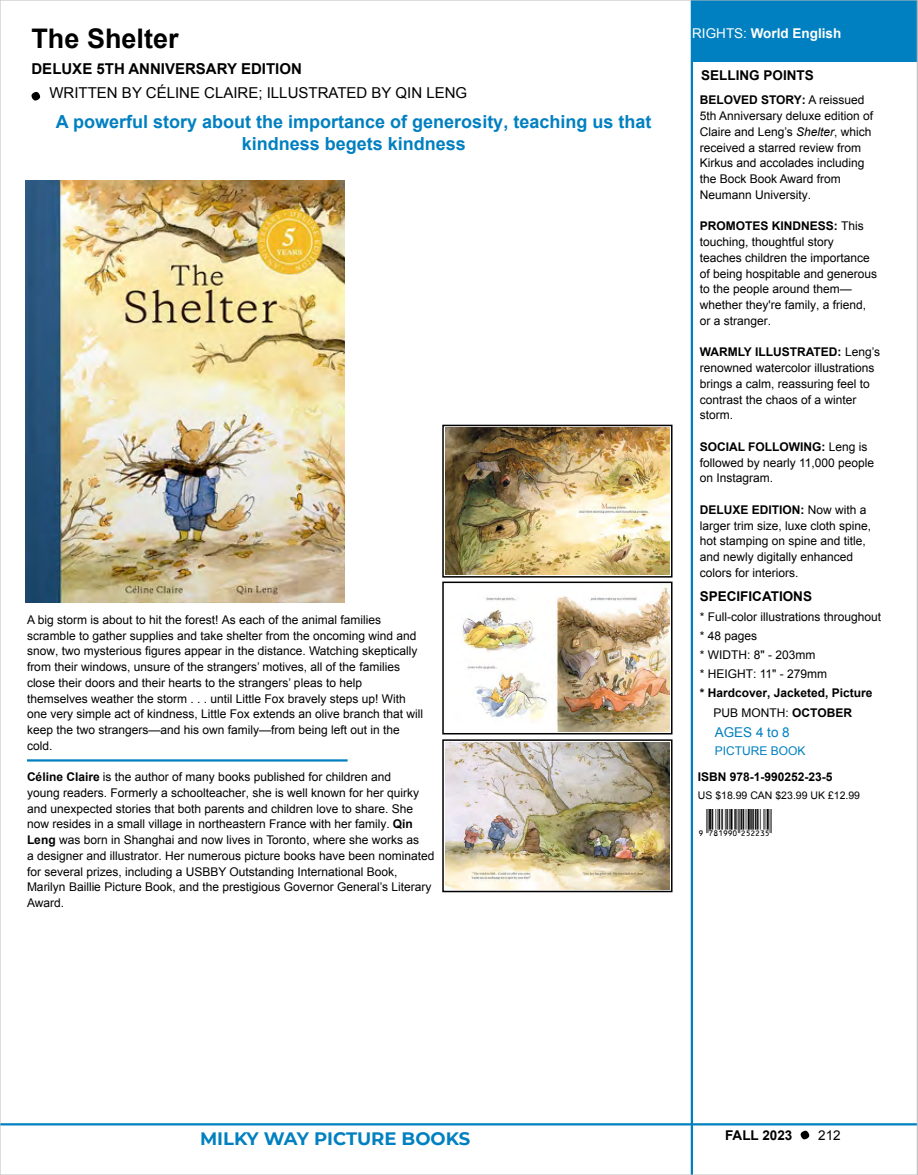
<style>
.page{position:relative;width:918px;height:1175px;background:#fff}
.page>*{position:absolute;margin:0;border:0;box-sizing:border-box;transform-origin:0 0}
.t1{font:27px "UPC Half";color:#000}
.t2{font:700 27px "Arial";color:#000}
.t3{font:700 18px/22.5px "Arial";color:#0080c0;text-align:center}
.t4{font:700 18px "Montserrat";color:#0080c0}
.t5{font:15px/24.6px "Arial";color:#000}
.t6{font:700 13.5px "Arial";color:#000}
.t7{font:700 13.5px "Arial";color:#fff}
.t8{font:13.5px "Arial";color:#0080c0}
.t9{font:13.5px "Arial";color:#000}
.t10{font:12px/15.8px "Arial";color:#000}
.t11{font:700 12px/25.7px "Arial";color:#000}
.t12{font:10.5px "Arial";color:#000}
.s1{font-weight:700}
.s2{font-weight:400}
.s3{font-style:italic}
.s4{font-weight:400;color:#0080c0}
</style>
<div class="page">
<div style="left:801px;top:1131px;width:7px;height:7px;background:#000;border-radius:3px"></div>
<div style="left:801px;top:1130px;width:8px;height:9px;border:2px solid #000;border-radius:3px"></div>
<hr style="left:0;top:1123px;width:918px;height:2px;background:#0080c0">
<hr style="left:691px;top:0;width:2px;height:1174px;background:#0080c0">
<div style="left:442px;top:424px;width:231px;height:153px;border:2px solid #000"></div>
<img style="left:445px;top:428px;width:225px;height:146px">
<div style="left:442px;top:581px;width:231px;height:153px;border:2px solid #000"></div>
<img style="left:461px;top:584px;width:209px;height:147px">
<div style="left:442px;top:739px;width:231px;height:153px;border:2px solid #000"></div>
<img style="left:445px;top:742px;width:225px;height:147px">
<hr style="left:27px;top:759px;width:321px;height:2px;background:#0080c0">
<div style="left:692px;top:0;width:226px;height:62px;background:#0080c0"></div>
<div style="left:32px;top:93px;width:7px;height:7px;background:#000;border-radius:3px"></div>
<div style="left:32px;top:92px;width:8px;height:8px;border:2px solid #000;border-radius:3px"></div>
<img style="left:25px;top:180px;width:320px;height:422px">
<hr style="left:0;top:0;width:1px;height:1174px;background:#bcbcbc">
<hr style="left:917px;top:0;width:1px;height:1174px;background:#bcbcbc">
<hr style="left:0;top:0;width:918px;height:1px;background:#bcbcbc">
<hr style="left:0;top:1174px;width:918px;height:1px;background:#bcbcbc">
<p class="t2" style="left:32px;top:20px;width:149px">The Shelter</p>
<p class="t5" style="left:50px;top:56px;width:419px;text-indent:-18px"><span class="s1">DELUXE 5TH ANNIVERSARY EDITION<br></span>WRITTEN BY CÉLINE CLAIRE; ILLUSTRATED BY QIN LENG</p>
<p class="t3" style="left:56px;top:110px;width:597px">A powerful story about the importance of generosity, teaching us that kindness begets kindness</p>
<p class="t10" style="left:27px;top:612px;width:398px">A big storm is about to hit the forest! As each of the animal families scramble to gather supplies and take shelter from the oncoming wind and snow, two mysterious figures appear in the distance. Watching skeptically from their windows, unsure of the strangers’ motives, all of the families close their doors and their hearts to the strangers’ pleas to help themselves weather the storm . . . until Little Fox bravely steps up! With one very simple act of kindness, Little Fox extends an olive branch that will keep the two strangers—and his own family—from being left out in the cold.</p>
<p class="t10" style="left:27px;top:769px;width:409px"><span class="s1">Céline Claire</span> is the author of many books published for children and<br>young readers. Formerly a schoolteacher, she is well known for her quirky and unexpected stories that both parents and children love to share. She now resides in a small village in northeastern France with her family. <span class="s1">Qin Leng</span> was born in Shanghai and now lives in Toronto, where she works as<br>a designer and illustrator. Her numerous picture books have been nominated for several prizes, including a USBBY Outstanding International Book, Marilyn Baillie Picture Book, and the prestigious Governor General’s Literary Award.</p>
<p class="t7" style="left:692px;top:23px;width:151px"><span class="s2">RIGHTS:</span> World English</p>
<p class="t6" style="left:701px;top:66px;width:114px">SELLING POINTS</p>
<p class="t10" style="left:700px;top:92px;width:175px"><span class="s1">BELOVED STORY:</span> A reissued<br>5th Anniversary deluxe edition of<br>Claire and Leng’s <span class="s3">Shelter</span>, which received a starred review from<br>Kirkus and accolades including the Bock Book Award from<br>Neumann University.</p>
<p class="t10" style="left:700px;top:218px;width:179px"><span class="s1">PROMOTES KINDNESS:</span> This touching, thoughtful story teaches children the importance of being hospitable and generous to the people around them— whether they're family, a friend, or a stranger.</p>
<p class="t10" style="left:700px;top:344px;width:182px"><span class="s1">WARMLY ILLUSTRATED:</span> Leng’s renowned watercolor illustrations brings a calm, reassuring feel to contrast the chaos of a winter storm.</p>
<p class="t10" style="left:700px;top:439px;width:176px"><span class="s1">SOCIAL FOLLOWING:</span> Leng is followed by nearly 11,000 people on Instagram.</p>
<p class="t10" style="left:700px;top:502px;width:173px"><span class="s1">DELUXE EDITION:</span> Now with a larger trim size, luxe cloth spine, hot stamping on spine and title, and newly digitally enhanced colors for interiors.</p>
<p class="t6" style="left:700px;top:587px;width:114px">SPECIFICATIONS</p>
<p class="t10" style="left:700px;top:607px;width:183px;line-height:18.9px">* Full-color illustrations throughout * 48 pages<br>* WIDTH: 8" - 203mm<br>* HEIGHT: 11" - 279mm<br><span class="s1">* Hardcover, Jacketed, Picture</span></p>
<p class="t10" style="left:714px;top:704px;width:140px">PUB MONTH: <span class="s1">OCTOBER</span></p>
<p class="t8" style="left:715px;top:723px;width:77px">AGES 4 to 8</p>
<p class="t11" style="left:698px;top:738px;width:136px;text-indent:17px"><span class="s4">PICTURE BOOK<br></span>ISBN 978-1-990252-23-5</p>
<p class="t12" style="left:698px;top:788px;width:164px">US $18.99 CAN $23.99 UK £12.99</p>
<p class="t1" style="left:699px;top:810px;width:79px">ËxHSLJTAy252235z</p>
<p class="t4" style="left:200px;top:1125px;width:272px">MILKY WAY PICTURE BOOKS</p>
<p class="t6" style="left:725px;top:1125px;width:69px">FALL 2023</p>
<p class="t9" style="left:818px;top:1126px;width:24px">212</p>
</div>
